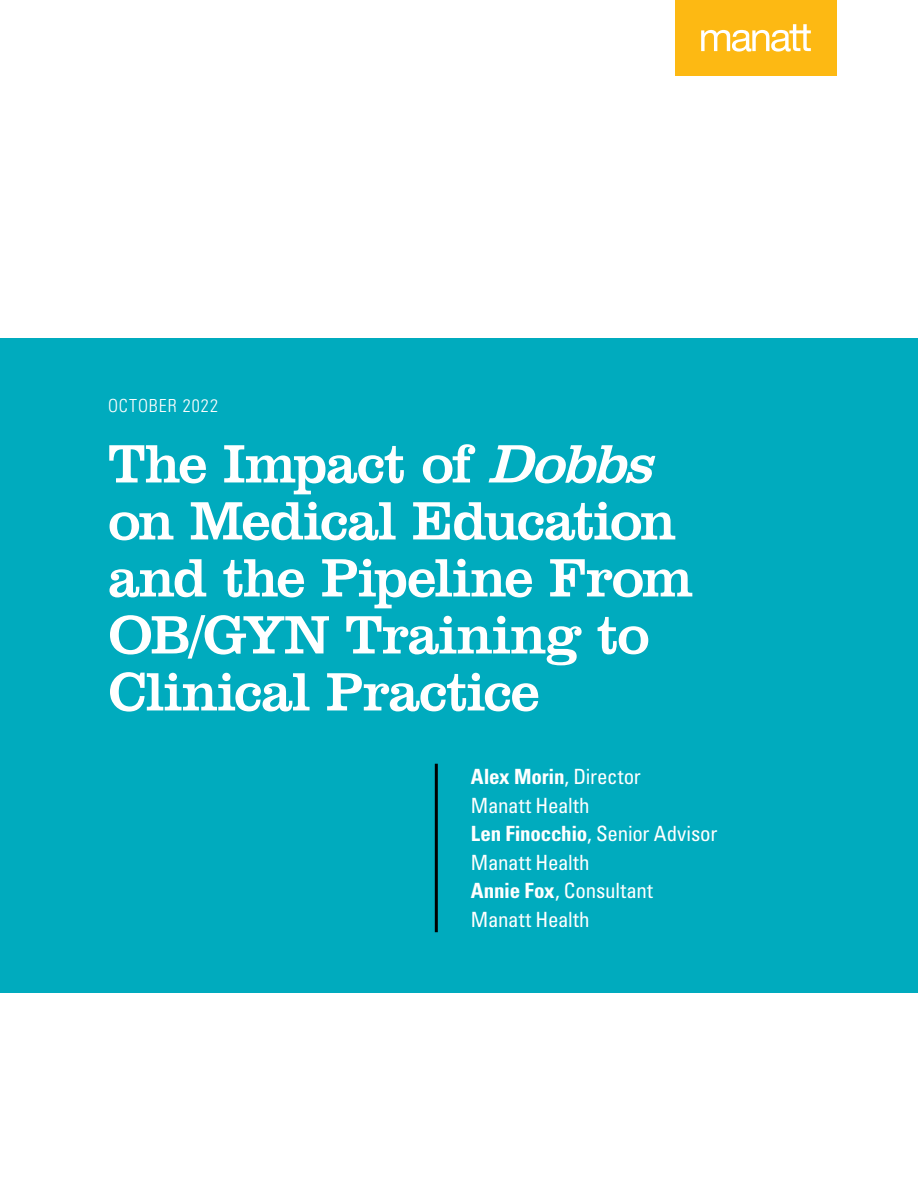
<style>
.page{position:relative;width:918px;height:1188px;background:#fff}
.page>*{position:absolute;margin:0;border:0;box-sizing:border-box;transform-origin:0 0}
.Cover_Title_A1{font:55.5px/57px "Clarendon BT";letter-spacing:-.03em;color:#fff}
.Author{font:condensed 21px/28.5px "Univers LT Std";letter-spacing:-.01em;color:#fff}
.Date{font:300 condensed 18px "Univers LT Std";letter-spacing:.06em;color:#fff}
.s1{font-style:italic}
.s2{font-weight:700}
</style>
<div class="page">
<div style="left:675px;top:0;width:162px;height:76px;background:#fdb913"></div>
<svg style="left:701px;top:24px;width:110px;height:28px"></svg>
<div style="left:0;top:338px;width:918px;height:655px;background:#00abbe"></div>
<hr style="left:435px;top:764px;width:3px;height:168px;background:#000">
<p class="Date" style="left:108px;top:395px;width:112px">OCTOBER 2022</p>
<p class="Cover_Title_A1" style="left:108px;top:434px;width:587px">The Impact of <span class="s1">Dobbs </span>on Medical Education and the Pipeline From<br>OB/GYN Training to<br>Clinical Practice</p>
<p class="Author" style="left:471px;top:762px;width:172px"><span class="s2">Alex Morin</span>, Director<br>Manatt Health</p>
<p class="Author" style="left:471px;top:819px;width:248px"><span class="s2">Len Finocchio</span>, Senior Advisor<br>Manatt Health</p>
<p class="Author" style="left:471px;top:876px;width:184px"><span class="s2">Annie Fox</span>, Consultant<br>Manatt Health</p>
</div>
